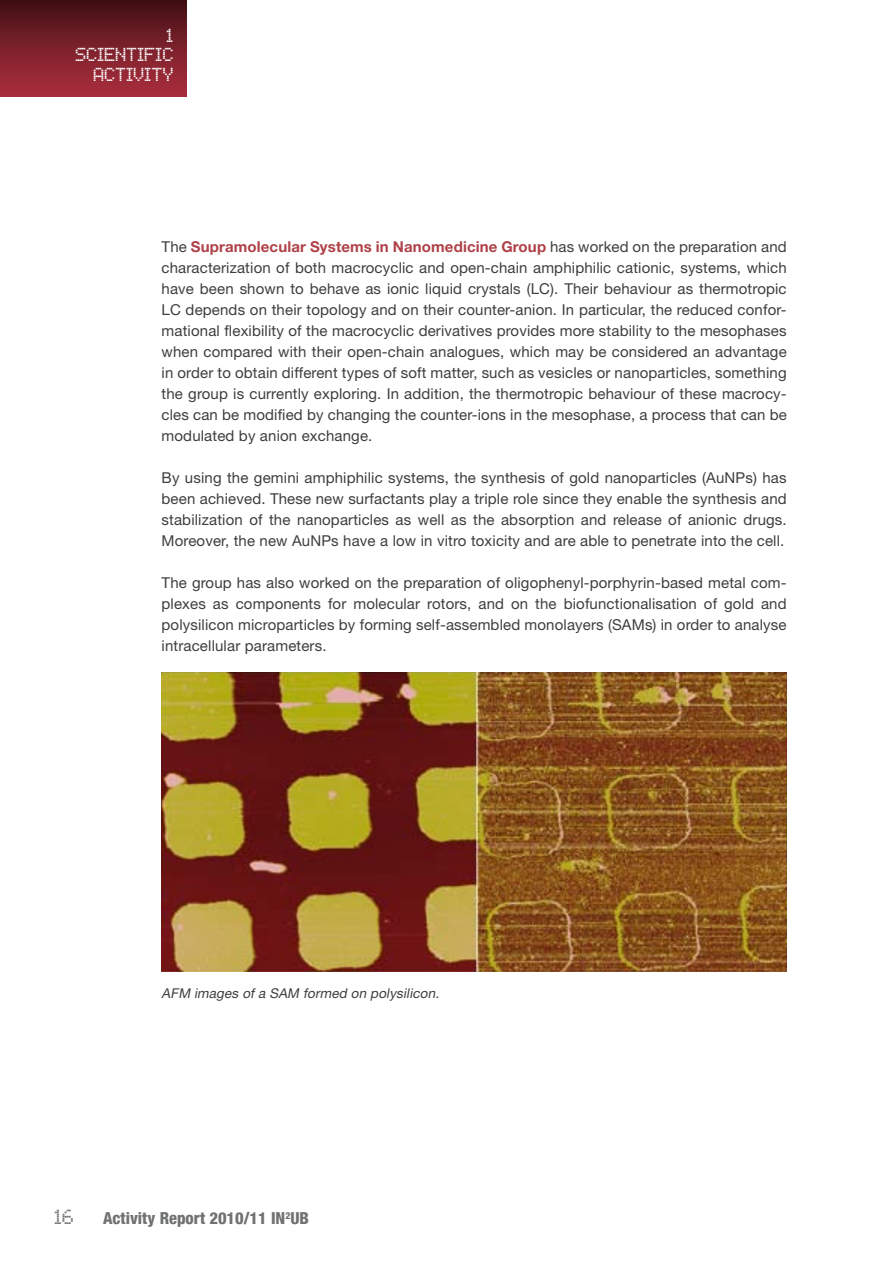
<style>
.page{position:relative;width:893px;height:1263px;background:#fff}
.page>*{position:absolute;margin:0;border:0;box-sizing:border-box;transform-origin:0 0}
.t1{font:18px "Lcdphone";color:#707172}
.t2{font:800 condensed 16.5px "Helvetica 87";color:#707172}
.t3{font:16.5px/19.8px "Lcdphone";color:#fff;text-align:right}
.t4{font:15px/21px "Helvetica Neue";letter-spacing:.01em;color:#3e3d40;text-align:justify}
.t5{font:italic 13.5px "Helvetica Neue";color:#3e3d40}
.s1{font-weight:700;color:#af4147}
</style>
<div class="page">
<div style="left:0;top:0;width:186px;height:97px;background:linear-gradient(to bottom,#441016,#ae2f3f)"></div>
<img style="left:162px;top:672px;width:625px;height:300px">
<p class="t3" style="left:75px;top:27px;width:100px">1<br>SCIENTIFIC<br>ACTIVITY</p>
<p class="t4" style="left:162px;top:236px;width:627px">The <span class="s1">Supramolecular Systems in Nanomedicine Group</span> has worked on the preparation and characterization of both macrocyclic and open-chain amphiphilic cationic, systems, which have been shown to behave as ionic liquid crystals (LC). Their behaviour as thermotropic LC depends on their topology and on their counter-anion. In particular, the reduced confor&shy;mational flexibility of the macrocyclic derivatives provides more stability to the mesophases when compared with their open-chain analogues, which may be considered an advantage in order to obtain different types of soft matter, such as vesicles or nanoparticles, something the group is currently exploring. In addition, the thermotropic behaviour of these macrocy&shy;cles can be modified by changing the counter-ions in the mesophase, a process that can be modulated by anion exchange.</p>
<p class="t4" style="left:162px;top:467px;width:627px;text-align:left">By using the gemini amphiphilic systems, the synthesis of gold nanoparticles (AuNPs) has been achieved. These new surfactants play a triple role since they enable the synthesis and stabilization of the nanoparticles as well as the absorption and release of anionic drugs.<br>Moreover, the new AuNPs have a low in vitro toxicity and are able to penetrate into the cell.</p>
<p class="t4" style="left:162px;top:572px;width:627px">The group has also worked on the preparation of oligophenyl-porphyrin-based metal com&shy;plexes as components for molecular rotors, and on the biofunctionalisation of gold and polysilicon microparticles by forming self-assembled monolayers (SAMs) in order to analyse intracellular parameters.</p>
<p class="t5" style="left:162px;top:985px;width:278px">AFM images of a SAM formed on polysilicon.</p>
<p class="t1" style="left:54px;top:1210px;width:21px">16</p>
<p class="t2" style="left:103px;top:1208px;width:207px">Activity Report 2010/11 IN<sup>2</sup>UB</p>
</div>
